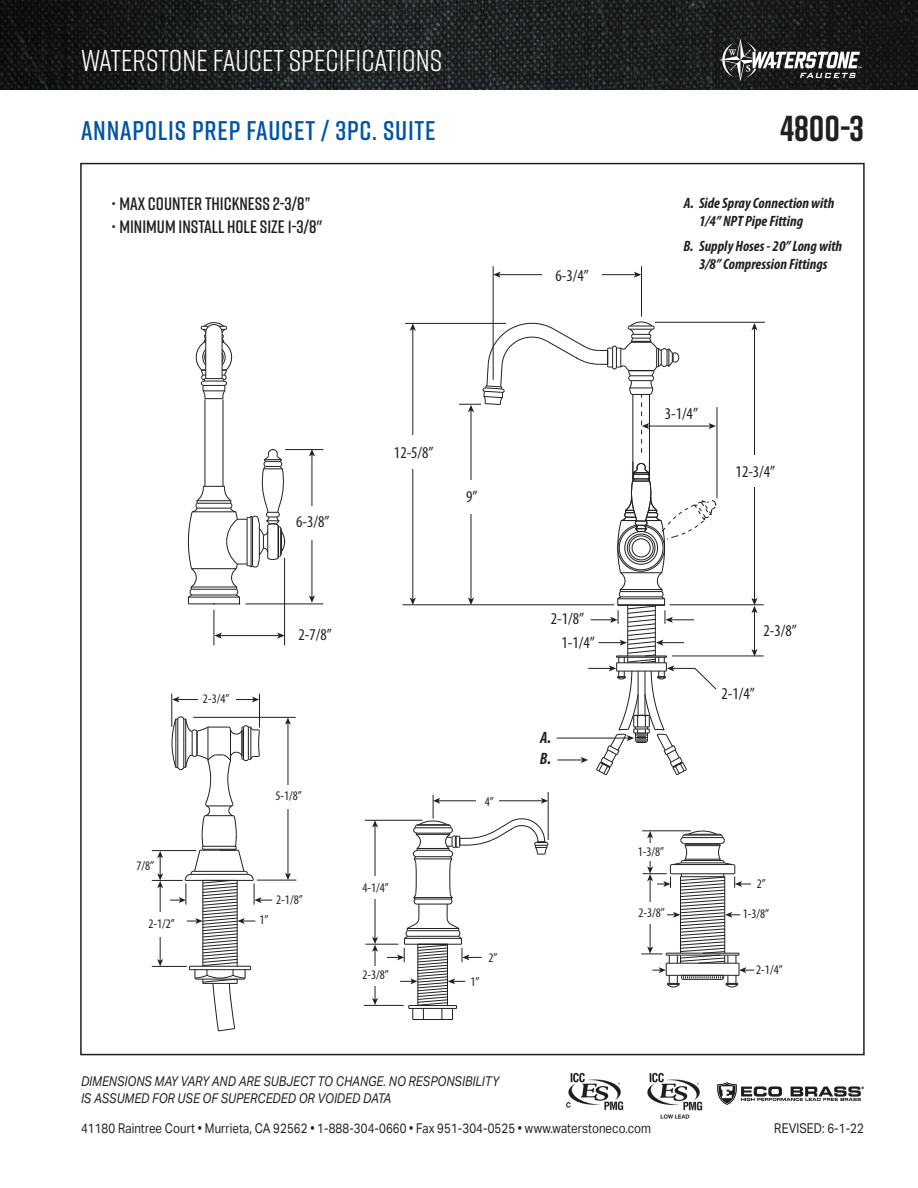
<style>
.page{position:relative;width:918px;height:1188px;background:#fff}
.page>*{position:absolute;margin:0;border:0;box-sizing:border-box;transform-origin:0 0}
.t1{font:700 36px "Rift";color:#231f20}
.t2{font:30px "Rift";color:#fff}
.t3{font:600 27px "Rift";letter-spacing:.03em;color:#0154a6}
.t4{font:600 18px "Rift";color:#231f20}
.t5{font:condensed 16.5px/23.9px "Myriad Pro";color:#231f20}
.t6{font:italic 700 condensed 16.5px "Myriad Pro";color:#231f20}
.t7{font:italic 700 condensed 15px/18px "Myriad Pro";color:#231f20;text-align:center}
.t8{font:13.5px "Aktiv Grotesk";letter-spacing:.01em;color:#231f20;scale:.85 1}
.t9{font:italic 13.5px/16.2px "Aktiv Grotesk";letter-spacing:.01em;color:#231f20;scale:.85 1}
.t10{font:condensed 13.05px "Myriad Pro";color:#231f20}
</style>
<div class="page">
<img style="left:647px;top:1072px;width:56px;height:47px">
<img style="left:566px;top:1072px;width:58px;height:39px">
<img style="left:0;top:0;width:918px;height:89px">
<svg style="left:719px;top:39px;width:142px;height:42px"></svg>
<svg style="left:717px;top:1082px;width:147px;height:23px"></svg>
<hr style="left:413px;top:1019px;width:40px;height:1px;background:#231f20">
<hr style="left:375px;top:950px;width:1px;height:50px;background:#231f20">
<svg style="left:372px;top:998px;width:6px;height:7px"></svg>
<hr style="left:364px;top:1005px;width:40px;height:1px;background:#231f20">
<hr style="left:365px;top:944px;width:33px;height:1px;background:#231f20">
<hr style="left:365px;top:820px;width:57px;height:1px;background:#231f20">
<hr style="left:548px;top:792px;width:1px;height:48px;background:#231f20">
<hr style="left:375px;top:825px;width:1px;height:114px;background:#231f20">
<svg style="left:372px;top:820px;width:6px;height:8px"></svg>
<svg style="left:372px;top:937px;width:6px;height:15px"></svg>
<div style="left:369px;top:877px;width:15px;height:22px;background:#fff"></div>
<div style="left:369px;top:966px;width:15px;height:20px;background:#fff"></div>
<svg style="left:387px;top:795px;width:162px;height:224px"></svg>
<svg style="left:641px;top:830px;width:113px;height:158px"></svg>
<div style="left:645px;top:903px;width:12px;height:21px;background:#fff"></div>
<hr style="left:257px;top:880px;width:39px;height:1px;background:#231f20">
<hr style="left:193px;top:717px;width:103px;height:1px;background:#231f20">
<hr style="left:288px;top:723px;width:1px;height:152px;background:#231f20">
<svg style="left:285px;top:717px;width:6px;height:8px"></svg>
<svg style="left:285px;top:873px;width:6px;height:7px"></svg>
<div style="left:282px;top:785px;width:14px;height:23px;background:#fff"></div>
<hr style="left:152px;top:880px;width:31px;height:1px;background:#231f20">
<hr style="left:152px;top:966px;width:35px;height:1px;background:#231f20">
<hr style="left:152px;top:850px;width:44px;height:1px;background:#231f20">
<hr style="left:160px;top:886px;width:1px;height:75px;background:#231f20">
<svg style="left:157px;top:959px;width:6px;height:7px"></svg>
<svg style="left:157px;top:851px;width:6px;height:37px"></svg>
<div style="left:153px;top:913px;width:13px;height:24px;background:#fff"></div>
<svg style="left:170px;top:716px;width:102px;height:316px"></svg>
<hr style="left:171px;top:694px;width:1px;height:33px;background:#231f20">
<hr style="left:259px;top:694px;width:1px;height:34px;background:#231f20">
<hr style="left:177px;top:699px;width:77px;height:1px;background:#231f20">
<svg style="left:252px;top:697px;width:7px;height:5px"></svg>
<svg style="left:172px;top:697px;width:7px;height:5px"></svg>
<div style="left:199px;top:693px;width:37px;height:14px;background:#fff"></div>
<hr style="left:649px;top:394px;width:1px;height:68px;background:#231f20">
<hr style="left:632px;top:394px;width:1px;height:68px;background:#231f20">
<hr style="left:205px;top:399px;width:1px;height:87px;background:#231f20">
<hr style="left:223px;top:399px;width:1px;height:87px;background:#231f20">
<svg style="left:195px;top:322px;width:37px;height:77px"></svg>
<hr style="left:670px;top:604px;width:94px;height:1px;background:#231f20">
<hr style="left:672px;top:656px;width:92px;height:1px;background:#231f20">
<hr style="left:655px;top:322px;width:110px;height:1px;background:#231f20">
<hr style="left:403px;top:604px;width:211px;height:1px;background:#231f20">
<hr style="left:641px;top:266px;width:1px;height:51px;background:#231f20">
<hr style="left:493px;top:266px;width:1px;height:114px;background:#231f20">
<hr style="left:405px;top:323px;width:101px;height:1px;background:#231f20">
<hr style="left:717px;top:407px;width:1px;height:91px;background:#231f20">
<svg style="left:557px;top:461px;width:160px;height:315px"></svg>
<hr style="left:754px;top:328px;width:1px;height:272px;background:#231f20">
<svg style="left:751px;top:323px;width:7px;height:7px"></svg>
<hr style="left:754px;top:611px;width:1px;height:40px;background:#231f20">
<svg style="left:751px;top:598px;width:7px;height:15px"></svg>
<svg style="left:751px;top:649px;width:7px;height:7px"></svg>
<div style="left:745px;top:455px;width:23px;height:32px;background:#fff"></div>
<hr style="left:412px;top:329px;width:1px;height:271px;background:#231f20">
<svg style="left:410px;top:323px;width:6px;height:8px"></svg>
<svg style="left:410px;top:598px;width:6px;height:7px"></svg>
<div style="left:382px;top:435px;width:45px;height:34px;background:#fff"></div>
<hr style="left:471px;top:410px;width:1px;height:190px;background:#231f20">
<svg style="left:468px;top:598px;width:6px;height:7px"></svg>
<div style="left:461px;top:480px;width:24px;height:34px;background:#fff"></div>
<hr style="left:498px;top:274px;width:138px;height:1px;background:#231f20">
<svg style="left:634px;top:272px;width:7px;height:6px"></svg>
<svg style="left:493px;top:272px;width:8px;height:6px"></svg>
<div style="left:542px;top:262px;width:60px;height:30px;background:#fff"></div>
<hr style="left:647px;top:426px;width:64px;height:1px;background:#231f20">
<svg style="left:709px;top:423px;width:7px;height:6px"></svg>
<svg style="left:459px;top:320px;width:221px;height:133px"></svg>
<hr style="left:214px;top:610px;width:1px;height:35px;background:#231f20">
<hr style="left:284px;top:558px;width:1px;height:87px;background:#231f20">
<svg style="left:187px;top:449px;width:99px;height:156px"></svg>
<hr style="left:245px;top:604px;width:78px;height:1px;background:#231f20">
<hr style="left:285px;top:449px;width:38px;height:1px;background:#231f20">
<hr style="left:312px;top:454px;width:1px;height:144px;background:#231f20">
<svg style="left:309px;top:449px;width:6px;height:7px"></svg>
<svg style="left:309px;top:595px;width:6px;height:8px"></svg>
<div style="left:302px;top:506px;width:24px;height:34px;background:#fff"></div>
<hr style="left:220px;top:635px;width:59px;height:1px;background:#231f20">
<svg style="left:277px;top:633px;width:8px;height:6px"></svg>
<svg style="left:214px;top:633px;width:8px;height:6px"></svg>
<h2 class="t2" style="left:81px;top:39px;width:363px">WATERSTONE FAUCET SPECIFICATIONS</h2>
<p class="t3" style="left:81px;top:111px;width:356px">ANNAPOLIS PREP FAUCET / 3PC. SUITE</p>
<p class="t1" style="left:781px;top:102px;width:85px">4800-3</p>
<p class="t4" style="left:111px;top:191px;width:201px">• MAX COUNTER THICKNESS 2-3/8”</p>
<p class="t4" style="left:111px;top:214px;width:213px">• MINIMUM INSTALL HOLE SIZE 1-3/8"</p>
<p class="t5" style="left:556px;top:263px;width:35px">6-3/4”</p>
<p class="t7" style="left:699px;top:193px;width:137px;text-align:left;text-indent:-15px">A. Side Spray Connection with<br>1/4” NPT Pipe Fitting</p>
<p class="t7" style="left:683px;top:236px;width:160px">B. Supply Hoses - 20” Long with<br>3/8” Compression Fittings</p>
<p class="t5" style="left:296px;top:510px;width:35px">6-3/8”</p>
<p class="t5" style="left:394px;top:440px;width:41px">12-5/8”</p>
<p class="t5" style="left:466px;top:484px;width:13px">9”</p>
<p class="t10" style="left:203px;top:691px;width:28px">2-3/4”</p>
<p class="t5" style="left:298px;top:622px;width:35px">2-7/8”</p>
<p class="t10" style="left:136px;top:858px;width:19px">7/8”</p>
<p class="t10" style="left:148px;top:916px;width:28px">2-1/2”</p>
<p class="t10" style="left:275px;top:788px;width:28px">5-1/8”</p>
<p class="t10" style="left:259px;top:912px;width:11px">1”</p>
<p class="t10" style="left:276px;top:892px;width:28px">2-1/8”</p>
<p class="t10" style="left:363px;top:880px;width:28px">4-1/4”</p>
<p class="t10" style="left:363px;top:967px;width:28px">2-3/8”</p>
<p class="t10" style="left:485px;top:793px;width:11px">4”</p>
<p class="t10" style="left:471px;top:974px;width:11px">1”</p>
<p class="t10" style="left:489px;top:950px;width:11px">2”</p>
<p class="t9" style="left:81px;top:1074px;width:493px">DIMENSIONS MAY VARY AND ARE SUBJECT TO CHANGE. NO RESPONSIBILITY<br>IS ASSUMED FOR USE OF SUPERCEDED OR VOIDED DATA</p>
<p class="t5" style="left:562px;top:606px;width:35px;text-indent:-11px">2-1/8”<br>1-1/4”</p>
<p class="t6" style="left:540px;top:727px;width:13px">A.</p>
<p class="t6" style="left:540px;top:749px;width:13px">B.</p>
<p class="t5" style="left:665px;top:401px;width:35px">3-1/4”</p>
<p class="t5" style="left:736px;top:459px;width:41px">12-3/4”</p>
<p class="t5" style="left:764px;top:619px;width:35px">2-3/8”</p>
<p class="t5" style="left:722px;top:682px;width:35px">2-1/4”</p>
<p class="t10" style="left:638px;top:844px;width:28px">1-3/8”</p>
<p class="t10" style="left:638px;top:905px;width:28px">2-3/8”</p>
<p class="t10" style="left:757px;top:876px;width:11px">2”</p>
<p class="t10" style="left:743px;top:906px;width:28px">1-3/8”</p>
<p class="t10" style="left:756px;top:962px;width:28px">2-1/4”</p>
<p class="t8" style="left:81px;top:1120px;width:672px">41180 Raintree Court • Murrieta, CA 92562 • 1-888-304-0660 • Fax 951-304-0525 • www.waterstoneco.com</p>
<p class="t8" style="left:774px;top:1121px;width:107px">REVISED: 6-1-22</p>
</div>
